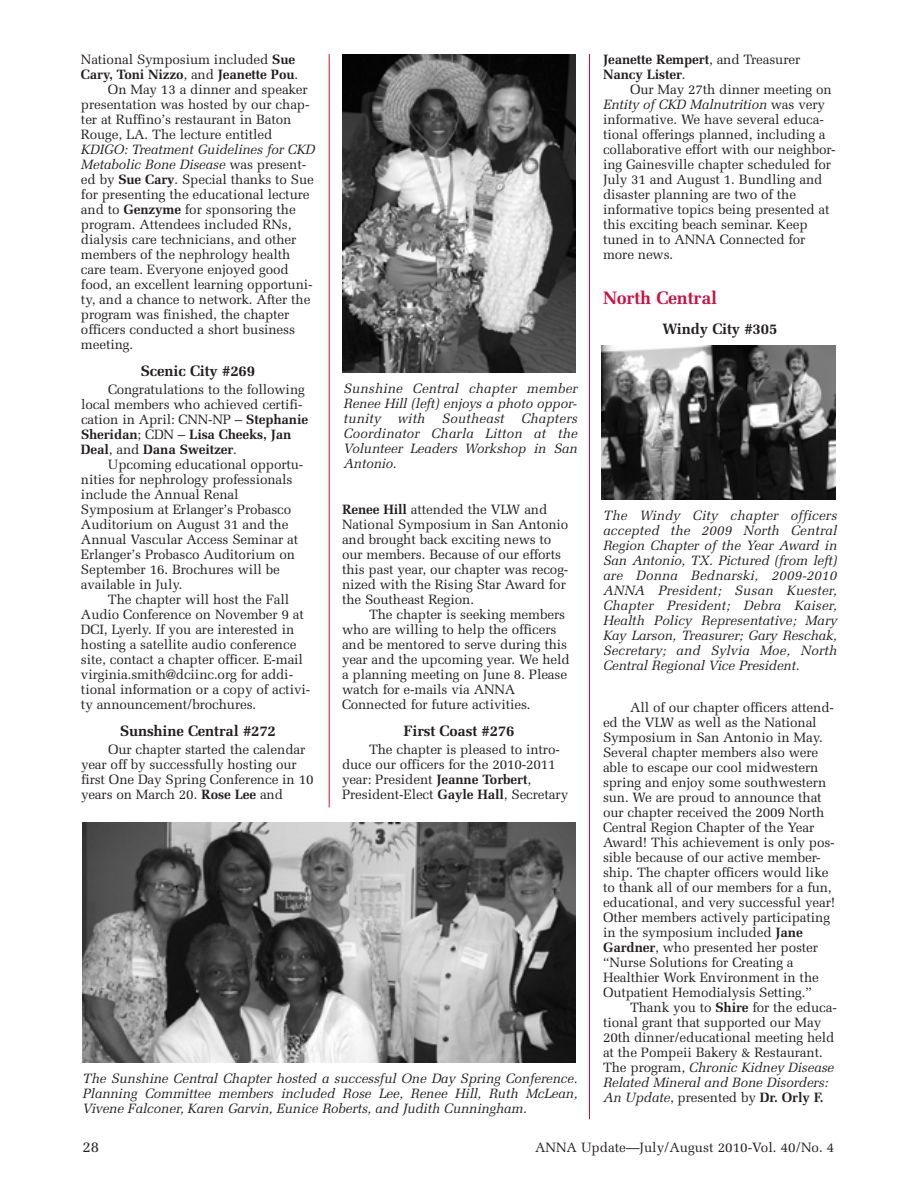
<style>
.page{position:relative;width:918px;height:1188px;background:#fff}
.page>*{position:absolute;margin:0;border:0;box-sizing:border-box;transform-origin:0 0}
.t1{font:700 18px "Melior";letter-spacing:-.01em;color:#cd1141}
.t2{font:700 15px "Melior";letter-spacing:-.01em;color:#231f20}
.t3{font:15px "Melior";color:#231f20}
.t4{font:13.5px/15px "Melior";letter-spacing:-.01em;color:#231f20}
.t5{font:italic 13.5px/15px "Melior";letter-spacing:-.01em;color:#231f20;text-align:justify}
.t6{font:700 13.5px/15px "Melior";letter-spacing:-.01em;color:#231f20}
.s1{font-weight:700}
.s2{font-weight:400}
.s3{font-style:italic}
</style>
<div class="page">
<hr style="left:329px;top:54px;width:1px;height:753px;background:#cd1141">
<hr style="left:589px;top:54px;width:1px;height:1065px;background:#cd1141">
<img style="left:82px;top:822px;width:494px;height:240px">
<img style="left:342px;top:54px;width:234px;height:318px">
<img style="left:602px;top:345px;width:234px;height:155px">
<p class="t4" style="left:81px;top:53px;width:216px">National Symposium included <span class="s1">Sue</span></p>
<p class="t6" style="left:81px;top:68px;width:219px">Cary, Toni Nizzo<span class="s2">, and</span> Jeanette Pou<span class="s2">.</span></p>
<p class="t4" style="left:108px;top:83px;width:201px">On May 13 a dinner and speaker</p>
<p class="t4" style="left:81px;top:98px;width:230px">presentation was hosted by our chap-</p>
<p class="t4" style="left:81px;top:113px;width:212px">ter at Ruffino’s restaurant in Baton</p>
<p class="t4" style="left:81px;top:128px;width:193px">Rouge, LA. The lecture entitled</p>
<p class="t4" style="left:81px;top:143px;width:235px"><span class="s3">KDIGO: Treatment Guidelines for CKD Metabolic Bone Disease</span> was present&shy;ed by <span class="s1">Sue Cary</span>. Special thanks to Sue for presenting the educational lecture and to <span class="s1">Genzyme</span> for sponsoring the program. Attendees included RNs, dialysis care technicians, and other members of the nephrology health care team. Everyone enjoyed good food, an excellent learning opportuni&shy;ty, and a chance to network. After the program was finished, the chapter officers conducted a short business meeting.</p>
<p class="t2" style="left:141px;top:365px;width:116px">Scenic City #269</p>
<p class="t4" style="left:81px;top:383px;width:229px;text-indent:27px">Congratulations to the following local members who achieved certifi&shy;cation in April: CNN-NP – <span class="s1">Stephanie<br>Sheridan</span>; CDN – <span class="s1">Lisa Cheeks, Jan<br>Deal</span>, and <span class="s1">Dana Sweitzer</span>.</p>
<p class="t4" style="left:81px;top:458px;width:224px;text-indent:27px">Upcoming educational opportu&shy;nities for nephrology professionals include the Annual Renal<br>Symposium at Erlanger’s Probasco<br>Auditorium on August 31 and the<br>Annual Vascular Access Seminar at<br>Erlanger’s Probasco Auditorium on<br>September 16. Brochures will be available in July.</p>
<p class="t4" style="left:81px;top:593px;width:231px;text-indent:27px">The chapter will host the Fall Audio Conference on November 9 at DCI, Lyerly. If you are interested in hosting a satellite audio conference site, contact a chapter officer. E-mail virginia.smith@dciinc.org for addi&shy;tional information or a copy of activi&shy;ty announcement/brochures.</p>
<p class="t2" style="left:120px;top:725px;width:157px">Sunshine Central #272</p>
<p class="t4" style="left:81px;top:743px;width:234px;text-indent:27px">Our chapter started the calendar year off by successfully hosting our first One Day Spring Conference in 10 years on March 20. <span class="s1">Rose Lee</span> and</p>
<p class="t5" style="left:344px;top:382px;width:236px">Sunshine Central chapter member Renee Hill (left) enjoys a photo oppor&shy;tunity with Southeast Chapters Coordinator Charla Litton at the Volunteer Leaders Workshop in San Antonio.</p>
<p class="t4" style="left:342px;top:503px;width:228px"><span class="s1">Renee Hill</span> attended the VLW and<br>National Symposium in San Antonio and brought back exciting news to our members. Because of our efforts this past year, our chapter was recog&shy;nized with the Rising Star Award for the Southeast Region.</p>
<p class="t4" style="left:342px;top:608px;width:229px;text-indent:27px">The chapter is seeking members who are willing to help the officers and be mentored to serve during this year and the upcoming year. We held a planning meeting on June 8. Please watch for e-mails via ANNA Connected for future activities.</p>
<p class="t2" style="left:404px;top:725px;width:112px">First Coast #276</p>
<p class="t4" style="left:342px;top:743px;width:228px;text-indent:27px">The chapter is pleased to intro&shy;duce our officers for the 2010-2011 year: President <span class="s1">Jeanne Torbert</span>, President-Elect <span class="s1">Gayle Hall</span>, Secretary</p>
<p class="t5" style="left:82px;top:1072px;width:497px">The Sunshine Central Chapter hosted a successful One Day Spring Conference.<br>Planning Committee members included Rose Lee, Renee Hill, Ruth McLean, Vivene Falconer, Karen Garvin, Eunice Roberts, and Judith Cunningham.</p>
<p class="t6" style="left:603px;top:53px;width:199px">Jeanette Rempert<span class="s2">, and Treasurer<br></span>Nancy Lister<span class="s2">.</span></p>
<p class="t4" style="left:603px;top:83px;width:234px;text-indent:27px">Our May 27th dinner meeting on <span class="s3">Entity of CKD Malnutrition</span> was very informative. We have several educa&shy;tional offerings planned, including a collaborative effort with our neighbor&shy;ing Gainesville chapter scheduled for July 31 and August 1. Bundling and disaster planning are two of the informative topics being presented at this exciting beach seminar. Keep tuned in to ANNA Connected for more news.</p>
<h1 class="t1" style="left:603px;top:291px;width:116px">North Central</h1>
<p class="t2" style="left:663px;top:323px;width:116px">Windy City #305</p>
<p class="t5" style="left:603px;top:509px;width:236px">The Windy City chapter officers accepted the 2009 North Central Region Chapter of the Year Award in San Antonio, TX. Pictured (from left) are Donna Bednarski, 2009-2010<br>ANNA President; Susan Kuester, Chapter President; Debra Kaiser, Health Policy Representative; Mary Kay Larson, Treasurer; Gary Reschak, Secretary; and Sylvia Moe, North Central Regional Vice President.</p>
<p class="t4" style="left:603px;top:701px;width:234px;text-indent:27px">All of our chapter officers attend&shy;ed the VLW as well as the National Symposium in San Antonio in May.<br>Several chapter members also were able to escape our cool midwestern spring and enjoy some southwestern sun. We are proud to announce that our chapter received the 2009 North Central Region Chapter of the Year Award! This achievement is only pos&shy;sible because of our active member&shy;ship. The chapter officers would like to thank all of our members for a fun, educational, and very successful year!<br>Other members actively participating in the symposium included <span class="s1">Jane Gardner</span>, who presented her poster “Nurse Solutions for Creating a Healthier Work Environment in the Outpatient Hemodialysis Setting.”</p>
<p class="t4" style="left:603px;top:1001px;width:235px;text-indent:27px">Thank you to <span class="s1">Shire</span> for the educa&shy;tional grant that supported our May 20th dinner/educational meeting held at the Pompeii Bakery &amp; Restaurant.<br>The program, <span class="s3">Chronic Kidney Disease Related Mineral and Bone Disorders:<br>An Update</span>, presented by <span class="s1">Dr. Orly F.</span></p>
<p class="t3" style="left:82px;top:1141px;width:18px">28</p>
<p class="t4" style="left:535px;top:1141px;width:301px">ANNA Update—July/August 2010-Vol. 40/No. 4</p>
</div>
